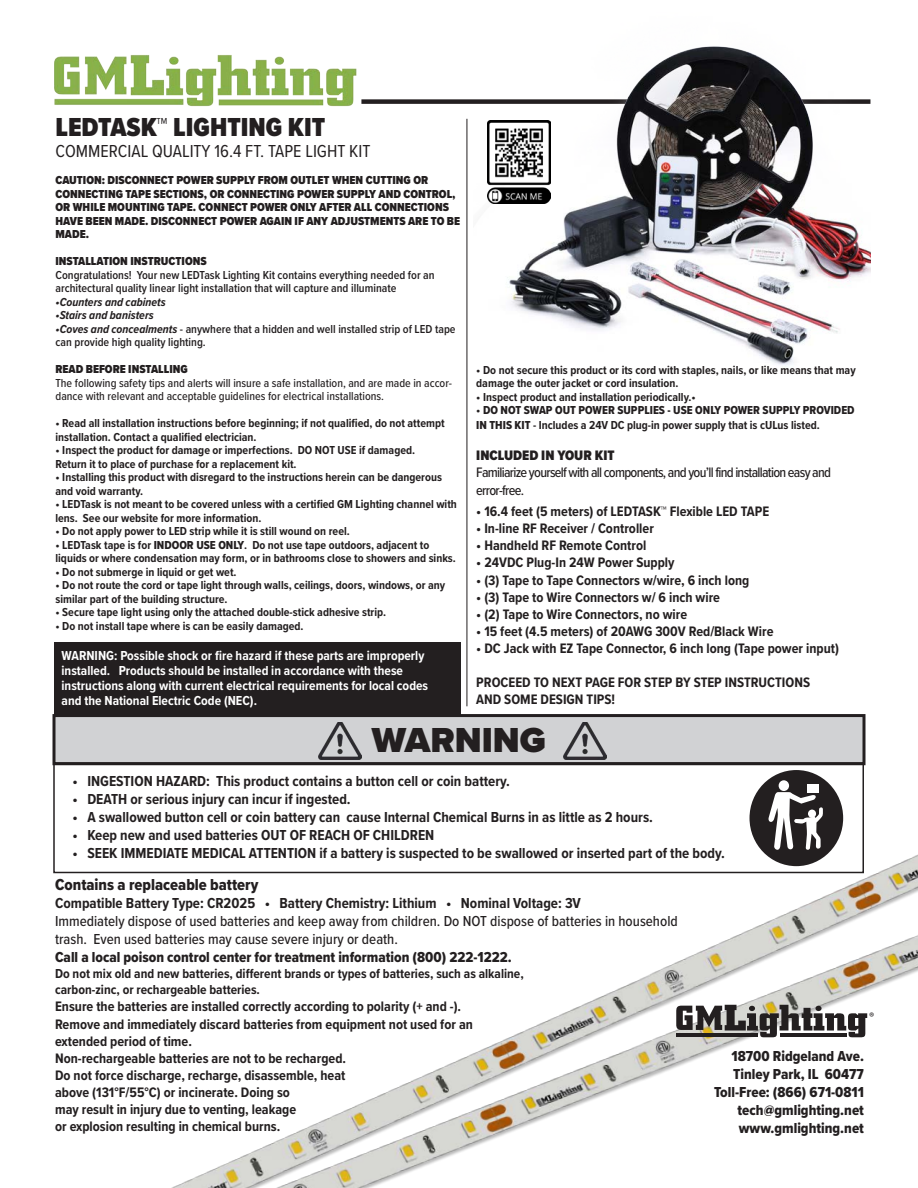
<style>
.page{position:relative;width:918px;height:1188px;background:#fff}
.page>*{position:absolute;margin:0;border:0;box-sizing:border-box;transform-origin:0 0}
.t1{font:900 36px "Proxima Nova";color:#231f20}
.t2{font:900 27px "Proxima Nova Cond";color:#231f20}
.t3{font:18px "Proxima Nova Cond";color:#231f20}
.t4{font:16.5px "Proxima Nova Cond Extrabld";color:#231f20}
.t5{font:700 15px "Proxima Nova Cond";color:#231f20}
.t6{font:15px "Proxima Nova Cond Extrabld";color:#231f20}
.t7{font:500 15px "Proxima Nova Cond";color:#231f20}
.t8{font:700 14.25px "Proxima Nova Cond";color:#231f20}
.t9{font:500 14.25px/17.1px "Proxima Nova Cond";letter-spacing:-.05em;color:#231f20}
.t10{font:900 14.25px "Proxima Nova Cond";color:#231f20}
.t11{font:700 13.5px "Proxima Nova Cond";color:#fff}
.t12{font:700 13.5px "Proxima Nova Cond";color:#231f20}
.t13{font:italic 300 condensed 13.35px "Helvetica Neue LT Std";color:#231f20}
.t14{font:12.45px "Myriad Pro";color:#231f20}
.t15{font:700 12px/13.5px "Proxima Nova Cond";color:#231f20}
.t16{font:900 12px/13.5px "Proxima Nova Cond";color:#231f20}
.t17{font:600 12px/13.5px "Proxima Nova Cond";color:#231f20}
.t18{font:500 12px/13.5px "Proxima Nova Cond";color:#231f20}
.t19{font:12px/14.4px "Proxima Nova Cond Extrabld";color:#231f20}
.t20{font:italic 700 12px "Proxima Nova Cond";color:#231f20}
.s1{font-weight:700;font-style:italic}
.s2{font-family:"Proxima Nova Cond Extrabld";font-weight:400}
.s3{font-family:"Proxima Nova Cond";font-weight:700}
</style>
<div class="page">
<hr style="left:467px;top:119px;width:1px;height:587px;background:#231f20">
<img style="left:76px;top:824px;width:842px;height:364px">
<img style="left:54px;top:55px;width:303px;height:52px">
<div style="left:361px;top:99px;width:285px;height:5px;background:#231f20"></div>
<img style="left:473px;top:46px;width:397px;height:319px">
<svg style="left:676px;top:1005px;width:191px;height:32px"></svg>
<hr style="left:677px;top:1033px;width:81px;height:4px;background:#231f20">
<hr style="left:780px;top:1033px;width:66px;height:4px;background:#231f20">
<img style="left:487px;top:121px;width:63px;height:82px">
<div style="left:54px;top:716px;width:810px;height:48px;background:#d1d2d4"></div>
<div style="left:52px;top:714px;width:814px;height:51px;border:3px solid #231f20"></div>
<div style="left:750px;top:770px;width:93px;height:96px;background:#231f20;border-radius:50%"></div>
<div style="left:779px;top:780px;width:10px;height:11px;background:#fff;border-radius:50%"></div>
<div style="left:808px;top:785px;width:11px;height:8px;background:#fff"></div>
<svg style="left:768px;top:792px;width:55px;height:58px"></svg>
<div style="left:53px;top:762px;width:811px;height:111px;border:2px solid #231f20"></div>
<img style="left:319px;top:722px;width:43px;height:38px">
<img style="left:564px;top:722px;width:43px;height:38px">
<div style="left:54px;top:642px;width:406px;height:74px;background:#231f20"></div>
<p class="t2" style="left:56px;top:107px;width:271px">LEDTASK™ LIGHTING KIT</p>
<p class="t3" style="left:56px;top:138px;width:316px">COMMERCIAL QUALITY 16.4 FT. TAPE LIGHT KIT</p>
<p class="t16" style="left:56px;top:173px;width:406px">CAUTION: DISCONNECT POWER SUPPLY FROM OUTLET WHEN CUTTING OR CONNECTING TAPE SECTIONS, OR CONNECTING POWER SUPPLY AND CONTROL, OR WHILE MOUNTING TAPE. CONNECT POWER ONLY AFTER ALL CONNECTIONS HAVE BEEN MADE. DISCONNECT POWER AGAIN IF ANY ADJUSTMENTS ARE TO BE MADE.</p>
<p class="t16" style="left:56px;top:254px;width:153px">INSTALLATION INSTRUCTIONS</p>
<p class="t17" style="left:56px;top:268px;width:381px">Congratulations! Your new LEDTask Lighting Kit contains everything needed for an architectural quality linear light installation that will capture and illuminate</p>
<p class="t20" style="left:56px;top:293px;width:112px">•Counters and cabinets</p>
<p class="t20" style="left:56px;top:306px;width:100px">•Stairs and banisters</p>
<p class="t17" style="left:56px;top:322px;width:402px"><span class="s1">•Coves and concealments</span> - anywhere that a hidden and well installed strip of LED tape can provide high quality lighting.</p>
<p class="t16" style="left:56px;top:362px;width:134px">READ BEFORE INSTALLING</p>
<p class="t18" style="left:56px;top:376px;width:398px">The following safety tips and alerts will insure a safe installation, and are made in accor&shy;dance with relevant and acceptable guidelines for electrical installations.</p>
<p class="t15" style="left:56px;top:416px;width:391px">• Read all installation instructions before beginning; if not qualified, do not attempt installation. Contact a qualified electrician.</p>
<p class="t15" style="left:56px;top:443px;width:361px">• Inspect the product for damage or imperfections. DO NOT USE if damaged.</p>
<p class="t15" style="left:56px;top:457px;width:243px">Return it to place of purchase for a replacement kit.</p>
<p class="t15" style="left:56px;top:470px;width:388px">• Installing this product with disregard to the instructions herein can be dangerous and void warranty.</p>
<p class="t15" style="left:56px;top:497px;width:403px">• LEDTask is not meant to be covered unless with a certified GM Lighting channel with lens. See our website for more information.</p>
<p class="t15" style="left:56px;top:524px;width:296px">• Do not apply power to LED strip while it is still wound on reel.</p>
<p class="t15" style="left:56px;top:538px;width:402px">• LEDTask tape is for <span class="s2">INDOOR USE ONLY</span>. Do not use tape outdoors, adjacent to liquids or where condensation may form, or in bathrooms close to showers and sinks.</p>
<p class="t15" style="left:56px;top:565px;width:183px">• Do not submerge in liquid or get wet.</p>
<p class="t15" style="left:56px;top:578px;width:391px">• Do not route the cord or tape light through walls, ceilings, doors, windows, or any similar part of the building structure.</p>
<p class="t15" style="left:56px;top:605px;width:332px">• Secure tape light using only the attached double-stick adhesive strip.</p>
<p class="t15" style="left:56px;top:619px;width:250px">• Do not install tape where is can be easily damaged.</p>
<p class="t11" style="left:62px;top:645px;width:364px">WARNING: Possible shock or fire hazard if these parts are improperly</p>
<p class="t11" style="left:62px;top:660px;width:343px">installed. Products should be installed in accordance with these</p>
<p class="t11" style="left:62px;top:675px;width:368px">instructions along with current electrical requirements for local codes</p>
<p class="t11" style="left:62px;top:690px;width:197px">and the National Electric Code (NEC).</p>
<p class="t15" style="left:476px;top:363px;width:381px">• Do not secure this product or its cord with staples, nails, or like means that may damage the outer jacket or cord insulation.</p>
<p class="t15" style="left:476px;top:390px;width:221px">• Inspect product and installation periodically.•</p>
<p class="t19" style="left:476px;top:403px;width:380px"><span class="s3">•</span> DO NOT SWAP OUT POWER SUPPLIES - USE ONLY POWER SUPPLY PROVIDED<br>IN THIS KIT <span class="s3">- Includes a 24V DC plug-in power supply that is cULus listed.</span></p>
<p class="t10" style="left:476px;top:445px;width:140px">INCLUDED IN YOUR KIT</p>
<p class="t9" style="left:476px;top:464px;width:356px">Familiarize yourself with all components, and you’ll find installation easy and error-free.</p>
<p class="t8" style="left:476px;top:501px;width:294px">• 16.4 feet (5 meters) of LEDTASK™ Flexible LED TAPE</p>
<p class="t8" style="left:476px;top:518px;width:179px">• In-line RF Receiver / Controller</p>
<p class="t8" style="left:476px;top:535px;width:172px">• Handheld RF Remote Control</p>
<p class="t8" style="left:476px;top:552px;width:200px">• 24VDC Plug-In 24W Power Supply</p>
<p class="t8" style="left:476px;top:569px;width:275px">• (3) Tape to Tape Connectors w/wire, 6 inch long</p>
<p class="t8" style="left:476px;top:586px;width:245px">• (3) Tape to Wire Connectors w/ 6 inch wire</p>
<p class="t8" style="left:476px;top:604px;width:212px">• (2) Tape to Wire Connectors, no wire</p>
<p class="t8" style="left:476px;top:621px;width:299px">• 15 feet (4.5 meters) of 20AWG 300V Red/Black Wire</p>
<p class="t8" style="left:476px;top:638px;width:364px">• DC Jack with EZ Tape Connector, 6 inch long (Tape power input)</p>
<p class="t8" style="left:476px;top:672px;width:335px">PROCEED TO NEXT PAGE FOR STEP BY STEP INSTRUCTIONS</p>
<p class="t8" style="left:476px;top:689px;width:140px">AND SOME DESIGN TIPS!</p>
<p class="t1" style="left:372px;top:713px;width:176px">WARNING</p>
<p class="t5" style="left:72px;top:770px;width:439px">• INGESTION HAZARD: This product contains a button cell or coin battery.</p>
<p class="t5" style="left:72px;top:788px;width:280px">• DEATH or serious injury can incur if ingested.</p>
<p class="t5" style="left:72px;top:806px;width:582px">• A swallowed button cell or coin battery can cause Internal Chemical Burns in as little as 2 hours.</p>
<p class="t5" style="left:72px;top:824px;width:364px">• Keep new and used batteries OUT OF REACH OF CHILDREN</p>
<p class="t5" style="left:72px;top:842px;width:654px">• SEEK IMMEDIATE MEDICAL ATTENTION if a battery is suspected to be swallowed or inserted part of the body.</p>
<p class="t4" style="left:55px;top:872px;width:205px">Contains a replaceable battery</p>
<p class="t5" style="left:55px;top:892px;width:527px">Compatible Battery Type: CR2025 • Battery Chemistry: Lithium • Nominal Voltage: 3V</p>
<p class="t7" style="left:55px;top:910px;width:624px">Immediately dispose of used batteries and keep away from children. Do NOT dispose of batteries in household</p>
<p class="t7" style="left:55px;top:928px;width:344px">trash. Even used batteries may cause severe injury or death.</p>
<p class="t6" style="left:55px;top:946px;width:458px">Call a local poison control center for treatment information (800) 222-1222.</p>
<p class="t12" style="left:55px;top:964px;width:470px">Do not mix old and new batteries, different brands or types of batteries, such as alkaline,</p>
<p class="t12" style="left:55px;top:980px;width:206px">carbon-zinc, or rechargeable batteries.</p>
<p class="t8" style="left:55px;top:996px;width:408px">Ensure the batteries are installed correctly according to polarity (+ and -).</p>
<p class="t8" style="left:55px;top:1013px;width:419px">Remove and immediately discard batteries from equipment not used for an</p>
<p class="t8" style="left:55px;top:1030px;width:138px">extended period of time.</p>
<p class="t8" style="left:55px;top:1048px;width:293px">Non-rechargeable batteries are not to be recharged.</p>
<p class="t8" style="left:55px;top:1065px;width:292px">Do not force discharge, recharge, disassemble, heat</p>
<p class="t8" style="left:55px;top:1082px;width:236px">above (131°F/55°C) or incinerate. Doing so</p>
<p class="t8" style="left:55px;top:1099px;width:243px">may result in injury due to venting, leakage</p>
<p class="t8" style="left:55px;top:1116px;width:227px">or explosion resulting in chemical burns.</p>
<p class="t14" style="left:869px;top:1009px;width:7px">®</p>
<p class="t13" style="left:726px;top:1040px;width:144px">“Lighting Enhanced by Design”</p>
<p class="t6" style="left:732px;top:1045px;width:134px">18700 Ridgeland Ave.</p>
<p class="t6" style="left:733px;top:1063px;width:132px">Tinley Park, IL 60477</p>
<p class="t6" style="left:714px;top:1081px;width:151px">Toll-Free: (866) 671-0811</p>
<p class="t6" style="left:738px;top:1099px;width:128px">tech@gmlighting.net</p>
<p class="t6" style="left:739px;top:1117px;width:127px">www.gmlighting.net</p>
</div>
